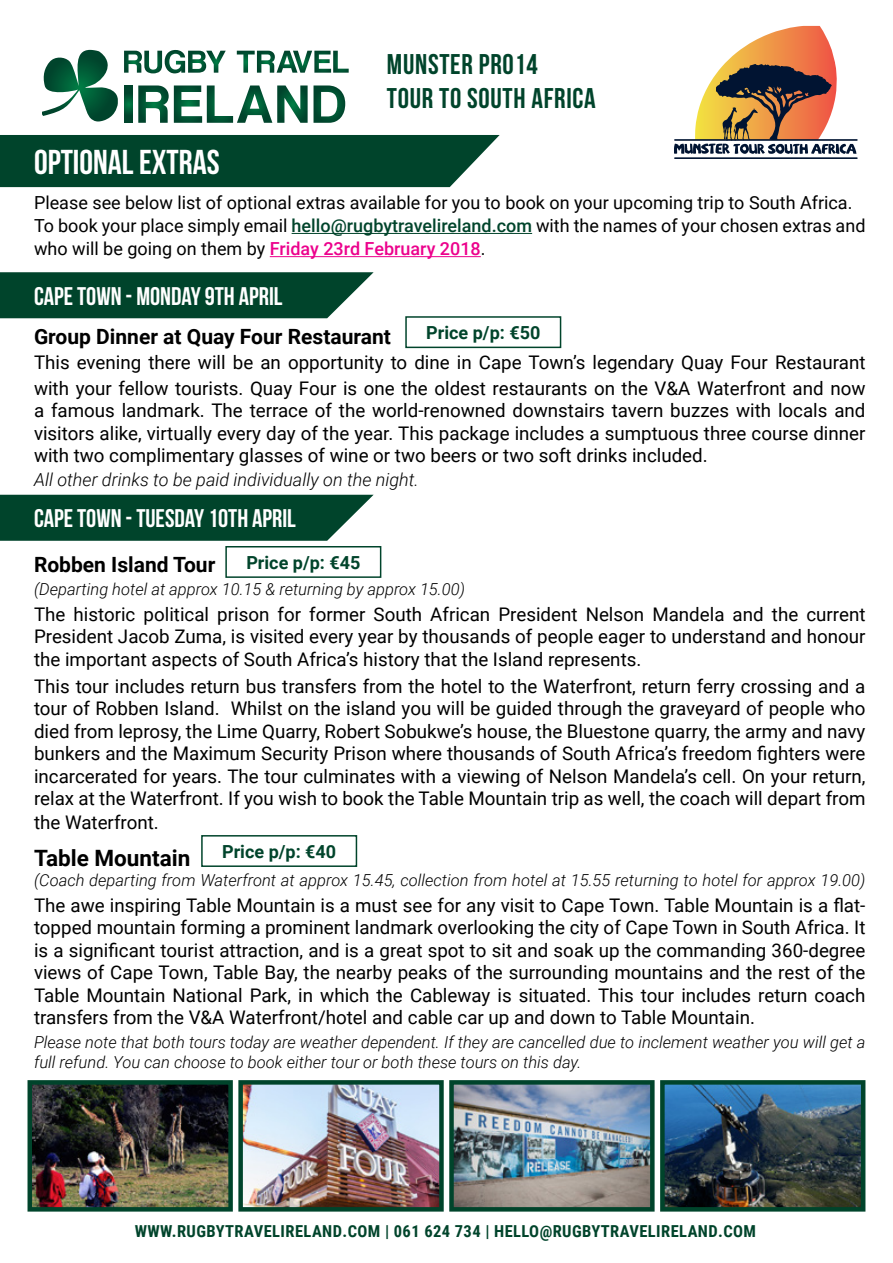
<style>
.page{position:relative;width:893px;height:1263px;background:#fff}
.page>*{position:absolute;margin:0;border:0;box-sizing:border-box;transform-origin:0 0}
.t1{font:700 34.5px "Bebas Neue";color:#fff}
.t2{font:700 28.5px/34.2px "Bebas Neue";letter-spacing:.025em;color:#00442b}
.t3{font:700 25.5px "Bebas Neue";color:#fff}
.t4{font:700 22.5px "Roboto";color:#000}
.t5{font:700 21px "Roboto";color:#000}
.t6{font:18.75px/22.5px "Roboto";color:#000;text-align:justify}
.t7{font:18px/23.2px "Roboto";color:#000}
.t8{font:italic 300 18px "Roboto";color:#000}
.t9{font:700 18px "Roboto";color:#00442b}
.t10{font:italic 300 16.5px/19.8px "Roboto";color:#000}
.t11{font:700 16.5px "Roboto Condensed";letter-spacing:.025em;color:#00442b}
.s1{font-weight:500;color:#00442b}
.s2{font-weight:500;color:#ec008c}
</style>
<div class="page">
<div style="left:0;top:135px;width:500px;height:52px;background:#00442b"></div>
<svg style="left:0;top:272px;width:374px;height:46px;background:#105039"></svg>
<svg style="left:0;top:495px;width:374px;height:46px;background:#105039"></svg>
<svg style="left:124px;top:50px;width:102px;height:23px"></svg>
<svg style="left:237px;top:51px;width:112px;height:22px"></svg>
<svg style="left:125px;top:85px;width:7px;height:37px"></svg>
<svg style="left:138px;top:85px;width:207px;height:38px"></svg>
<svg style="left:43px;top:50px;width:75px;height:71px"></svg>
<hr style="left:674px;top:139px;width:184px;height:2px;background:#011432">
<hr style="left:674px;top:157px;width:184px;height:2px;background:#011432">
<svg style="left:674px;top:26px;width:182px;height:128px"></svg>
<img style="left:33px;top:1085px;width:195px;height:121px">
<div style="left:28px;top:1080px;width:205px;height:131px;border:4px solid #00442b"></div>
<img style="left:243px;top:1085px;width:196px;height:121px">
<div style="left:238px;top:1080px;width:206px;height:131px;border:4px solid #00442b"></div>
<img style="left:454px;top:1085px;width:196px;height:121px">
<div style="left:449px;top:1080px;width:206px;height:131px;border:4px solid #00442b"></div>
<img style="left:665px;top:1085px;width:195px;height:121px">
<div style="left:660px;top:1080px;width:205px;height:131px;border:4px solid #00442b"></div>
<div style="left:405px;top:316px;width:156px;height:32px;border:2px solid #00442b"></div>
<div style="left:225px;top:546px;width:156px;height:32px;border:2px solid #00442b"></div>
<div style="left:201px;top:835px;width:156px;height:32px;border:2px solid #00442b"></div>
<hr style="left:292px;top:233px;width:240px;height:1px;background:#00442b">
<hr style="left:270px;top:256px;width:211px;height:1px;background:#ec008c">
<h1 class="t1" style="left:34px;top:143px;width:187px">OPTIONAL EXTRAS</h1>
<h2 class="t2" style="left:387px;top:47px;width:210px">MUNSTER PRO14<br>TOUR TO SOUTH AFRICA</h2>
<p class="t7" style="left:34px;top:190px;width:833px">Please see below list of optional extras available for you to book on your upcoming trip to South Africa.<br>To book your place simply email <span class="s1">hello@rugbytravelireland.com</span> with the names of your chosen extras and who will be going on them by <span class="s2">Friday 23rd February 2018</span>.</p>
<h3 class="t3" style="left:34px;top:282px;width:250px">CAPE TOWN - MONDAY 9TH APRIL</h3>
<p class="t9" style="left:426px;top:320px;width:116px">Price p/p: €50</p>
<p class="t5" style="left:34px;top:321px;width:358px">Group Dinner at Quay Four Restaurant</p>
<p class="t6" style="left:34px;top:349px;width:833px;line-height:25.5px">This evening there will be an opportunity to dine in Cape Town’s legendary Quay Four Restaurant with your fellow tourists. Quay Four is one the oldest restaurants on the V&amp;A Waterfront and now</p>
<p class="t6" style="left:34px;top:398px;width:833px">a famous landmark. The terrace of the world-renowned downstairs tavern buzzes with locals and visitors alike, virtually every day of the year. This package includes a sumptuous three course dinner with two complimentary glasses of wine or two beers or two soft drinks included.</p>
<p class="t8" style="left:34px;top:467px;width:386px">All other drinks to be paid individually on the night.</p>
<h3 class="t3" style="left:34px;top:504px;width:263px">CAPE TOWN - TUESDAY 10TH APRIL</h3>
<p class="t9" style="left:246px;top:550px;width:116px">Price p/p: €45</p>
<p class="t5" style="left:34px;top:550px;width:183px">Robben Island Tour</p>
<p class="t10" style="left:34px;top:579px;width:432px">(Departing hotel at approx 10.15 &amp; returning by approx 15.00)</p>
<p class="t6" style="left:34px;top:602px;width:833px">The historic political prison for former South African President Nelson Mandela and the current President Jacob Zuma, is visited every year by thousands of people eager to understand and honour the important aspects of South Africa’s history that the Island represents.</p>
<p class="t6" style="left:34px;top:674px;width:833px">This tour includes return bus transfers from the hotel to the Waterfront, return ferry crossing and a tour of Robben Island. Whilst on the island you will be guided through the graveyard of people who died from leprosy, the Lime Quarry, Robert Sobukwe’s house, the Bluestone quarry, the army and navy bunkers and the Maximum Security Prison where thousands of South Africa’s freedom fighters were incarcerated for years. The tour culminates with a viewing of Nelson Mandela’s cell. On your return, relax at the Waterfront. If you wish to book the Table Mountain trip as well, the coach will depart from the Waterfront.</p>
<p class="t4" style="left:34px;top:842px;width:158px">Table Mountain</p>
<p class="t10" style="left:34px;top:870px;width:833px">(Coach departing from Waterfront at approx 15.45, collection from hotel at 15.55 returning to hotel for approx 19.00)</p>
<p class="t6" style="left:34px;top:893px;width:833px">The awe inspiring Table Mountain is a must see for any visit to Cape Town. Table Mountain is a flat&shy;topped mountain forming a prominent landmark overlooking the city of Cape Town in South Africa. It is a significant tourist attraction, and is a great spot to sit and soak up the commanding 360-degree views of Cape Town, Table Bay, the nearby peaks of the surrounding mountains and the rest of the Table Mountain National Park, in which the Cableway is situated. This tour includes return coach transfers from the V&amp;A Waterfront/hotel and cable car up and down to Table Mountain.</p>
<p class="t10" style="left:34px;top:1032px;width:833px">Please note that both tours today are weather dependent. If they are cancelled due to inclement weather you will get a full refund. You can choose to book either tour or both these tours on this day.</p>
<p class="t9" style="left:222px;top:839px;width:116px">Price p/p: €40</p>
<p class="t11" style="left:135px;top:1220px;width:623px">WWW.RUGBYTRAVELIRELAND.COM | 061 624 734 | HELLO@RUGBYTRAVELIRELAND.COM</p>
</div>
